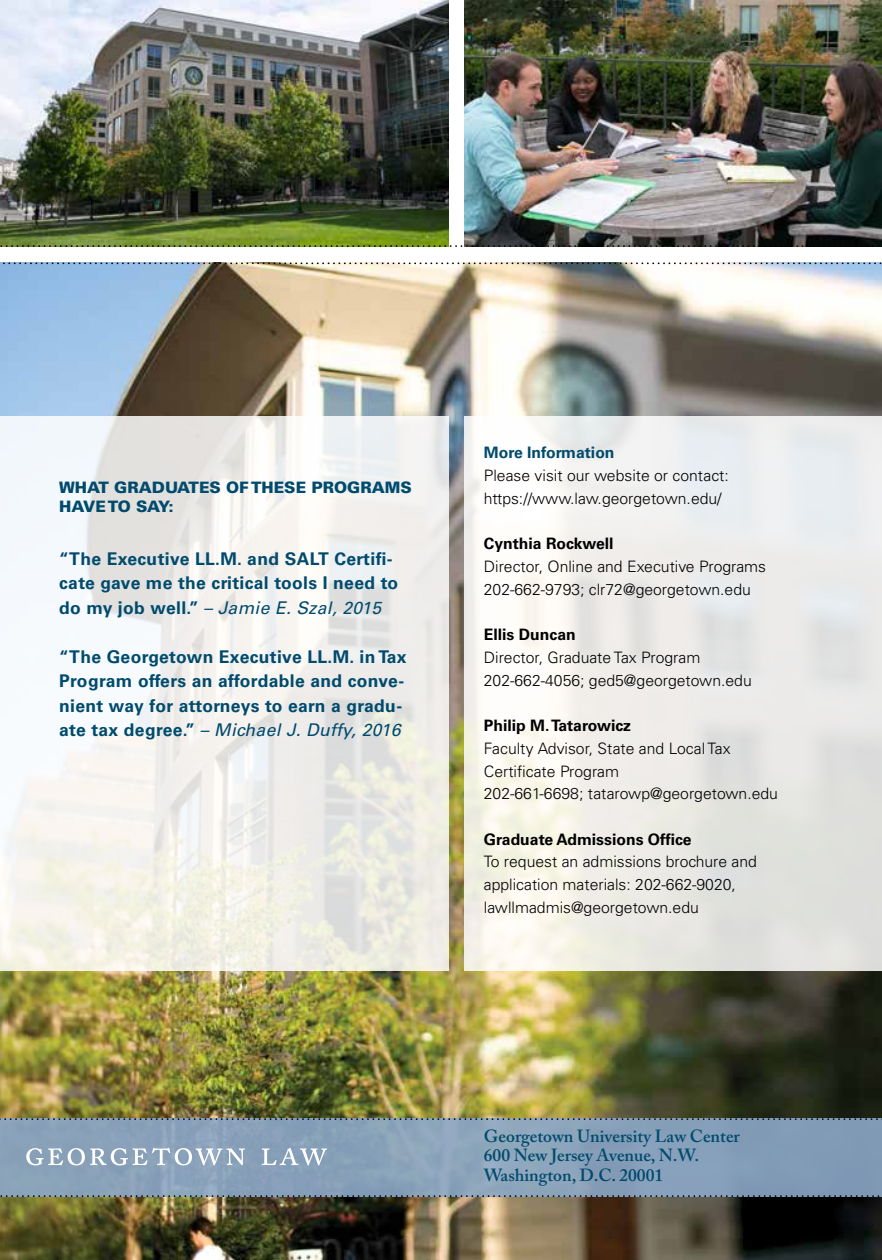
<style>
.page{position:relative;width:882px;height:1260px;background:#fff}
.page>*{position:absolute;margin:0;border:0;box-sizing:border-box;transform-origin:0 0}
.t1{font:700 17.5px/24.5px "Univers";letter-spacing:.02em;color:#004b6d}
.t2{font:600 17.5px/19.2px "Adobe Caslon Pro";color:#004b6d}
.t3{font:300 15.75px/22.8px "Univers";color:#000}
.t4{font:700 15.75px "Univers";color:#000}
.t5{font:900 15.75px/19.2px "Univers";color:#004b6d}
.t6{font:700 15.75px "Univers";color:#004b6d}
.s1{font-weight:400;font-style:italic}
</style>
<div class="page">
<img style="left:0;top:264px;width:882px;height:996px">
<div style="left:0;top:1118px;width:882px;height:79px;background:#88a0b9"></div>
<img style="left:465px;top:0;width:417px;height:245px">
<img style="left:0;top:0;width:449px;height:245px">
<svg style="left:0;top:416px;width:449px;height:555px"></svg>
<svg style="left:0;top:245px;width:882px;height:2px;background:#445025"></svg>
<img style="left:0;top:262px;width:882px;height:2px">
<svg style="left:465px;top:416px;width:417px;height:555px;fill:#edecea"></svg>
<svg style="left:26px;top:1148px;width:219px;height:17px"></svg>
<svg style="left:262px;top:1148px;width:65px;height:17px"></svg>
<svg style="left:0;top:1118px;width:882px;height:2px"></svg>
<svg style="left:0;top:1195px;width:880px;height:2px"></svg>
<p class="t5" style="left:59px;top:478px;width:354px">WHAT GRADUATES OF THESE PROGRAMS<br>HAVE TO SAY:</p>
<p class="t1" style="left:59px;top:546px;width:340px">“The Executive LL.M. and SALT Certifi&shy;cate gave me the critical tools I need to do my job well.” <span class="s1">– Jamie E. Szal, 2015</span></p>
<p class="t1" style="left:59px;top:644px;width:349px">“The Georgetown Executive LL.M. in Tax Program offers an affordable and conve&shy;nient way for attorneys to earn a gradu&shy;ate tax degree.” <span class="s1">– Michael J. Duffy, 2016</span></p>
<p class="t6" style="left:484px;top:443px;width:132px">More Information</p>
<p class="t3" style="left:484px;top:464px;width:247px">Please visit our website or contact: https://www.law.georgetown.edu/</p>
<p class="t4" style="left:484px;top:534px;width:131px">Cynthia Rockwell</p>
<p class="t3" style="left:484px;top:555px;width:284px">Director, Online and Executive Programs<br>202-662-9793; clr72@georgetown.edu</p>
<p class="t4" style="left:484px;top:625px;width:93px">Ellis Duncan</p>
<p class="t3" style="left:484px;top:646px;width:269px">Director, Graduate Tax Program<br>202-662-4056; ged5@georgetown.edu</p>
<p class="t4" style="left:484px;top:716px;width:149px">Philip M. Tatarowicz</p>
<p class="t3" style="left:484px;top:737px;width:296px">Faculty Advisor, State and Local Tax<br>Certificate Program<br>202-661-6698; tatarowp@georgetown.edu</p>
<p class="t4" style="left:484px;top:830px;width:209px">Graduate Admissions Office</p>
<p class="t3" style="left:484px;top:851px;width:275px">To request an admissions brochure and application materials: 202-662-9020, lawllmadmis@georgetown.edu</p>
<p class="t2" style="left:484px;top:1126px;width:258px">Georgetown University Law Center<br>600 New Jersey Avenue, N.W.<br>Washington, D.C. 20001</p>
</div>
